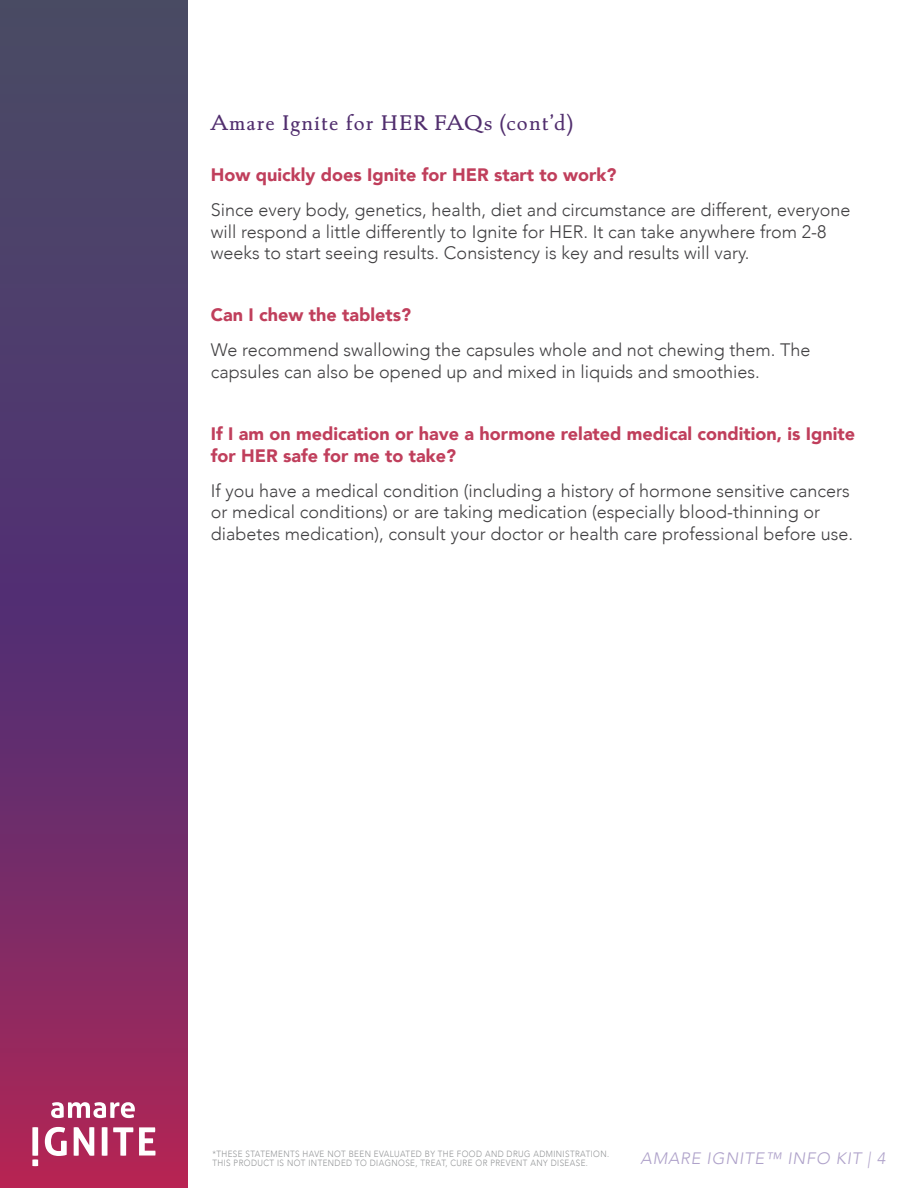
<style>
.page{position:relative;width:918px;height:1188px;background:#fff}
.page>*{position:absolute;margin:0;border:0;box-sizing:border-box;transform-origin:0 0}
.t1{font:500 22.5px "Albertan Pro";letter-spacing:.05em;color:#512e6e}
.t2{font:300 18px/21.6px "Avenir";color:#414042}
.t3{font:900 18px/21.6px "Avenir";color:#c03f5c}
.t4{font:italic 300 16.5px "Avenir";letter-spacing:.05em;color:#afa2ca}
.t5{font:300 9px/9px "Avenir";letter-spacing:.05em;color:#929496;scale:.9 1}
</style>
<div class="page">
<svg style="left:0;top:0;width:188px;height:1188px;background:#633469"></svg>
<svg style="left:45px;top:1127px;width:22px;height:29px"></svg>
<svg style="left:74px;top:1127px;width:20px;height:29px"></svg>
<svg style="left:102px;top:1127px;width:5px;height:29px"></svg>
<svg style="left:113px;top:1127px;width:20px;height:29px"></svg>
<svg style="left:139px;top:1127px;width:17px;height:29px"></svg>
<svg style="left:32px;top:1127px;width:6px;height:39px"></svg>
<svg style="left:51px;top:1102px;width:84px;height:16px"></svg>
<p class="t1" style="left:211px;top:109px;width:364px">Amare Ignite for HER FAQs (cont’d)</p>
<p class="t3" style="left:211px;top:163px;width:407px">How quickly does Ignite for HER start to work?</p>
<p class="t2" style="left:211px;top:199px;width:641px">Since every body, genetics, health, diet and circumstance are different, everyone will respond a little differently to Ignite for HER. It can take anywhere from 2-8 weeks to start seeing results. Consistency is key and results will vary.</p>
<p class="t3" style="left:211px;top:304px;width:202px">Can I chew the tablets?</p>
<p class="t2" style="left:211px;top:339px;width:601px">We recommend swallowing the capsules whole and not chewing them. The capsules can also be opened up and mixed in liquids and smoothies.</p>
<p class="t3" style="left:211px;top:423px;width:646px">If I am on medication or have a hormone related medical condition, is Ignite for HER safe for me to take?</p>
<p class="t2" style="left:211px;top:480px;width:644px">If you have a medical condition (including a history of hormone sensitive cancers or medical conditions) or are taking medication (especially blood-thinning or diabetes medication), consult your doctor or health care professional before use.</p>
<p class="t5" style="left:212px;top:1150px;width:442px">*THESE STATEMENTS HAVE NOT BEEN EVALUATED BY THE FOOD AND DRUG ADMINISTRATION.<br>THIS PRODUCT IS NOT INTENDED TO DIAGNOSE, TREAT, CURE OR PREVENT ANY DISEASE.</p>
<p class="t4" style="left:641px;top:1149px;width:246px">AMARE IGNITE™ INFO KIT | 4</p>
</div>
